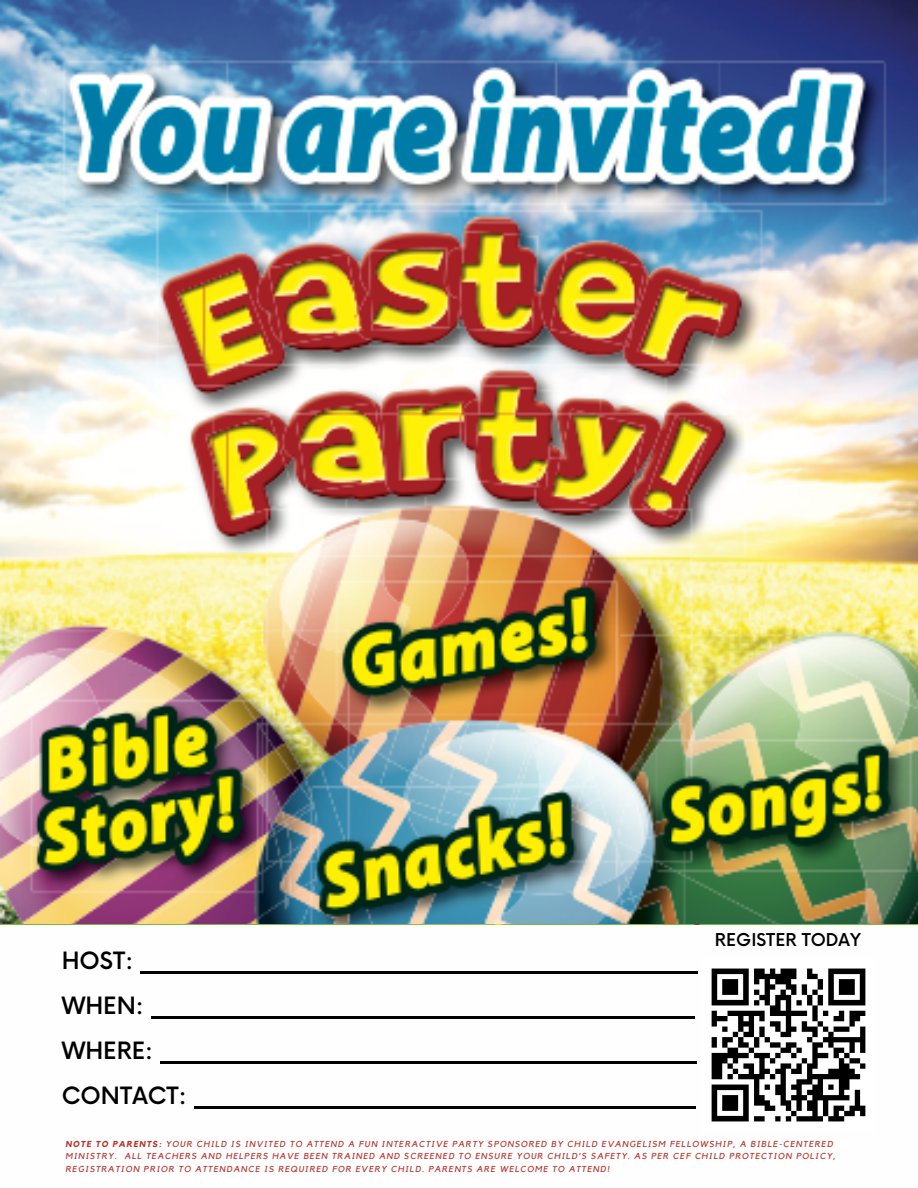
<style>
.page{position:relative;width:918px;height:1188px;background:#fff}
.page>*{position:absolute;margin:0;border:0;box-sizing:border-box;transform-origin:0 0}
.t1{font:500 23.25px "Now";color:#000}
.t2{font:500 17.25px "Now";color:#000}
.t3{font:italic 8.55px/12.9px "Kollektif";letter-spacing:.12em;color:#b5312b}
.s1{font-weight:700}
</style>
<div class="page">
<img style="left:711px;top:968px;width:155px;height:154px">
<img style="left:0;top:0;width:918px;height:924px">
<hr style="left:140px;top:971px;width:558px;height:2px;background:#000">
<hr style="left:151px;top:1016px;width:543px;height:2px;background:#000">
<hr style="left:160px;top:1061px;width:537px;height:2px;background:#000">
<hr style="left:194px;top:1106px;width:501px;height:2px;background:#000">
<h1 class="t1" style="left:62px;top:948px;width:73px">HOST:</h1>
<h1 class="t1" style="left:62px;top:993px;width:83px">WHEN:</h1>
<h2 class="t1" style="left:62px;top:1038px;width:93px">WHERE:</h2>
<p class="t1" style="left:62px;top:1083px;width:126px">CONTACT:</p>
<h1 class="t2" style="left:715px;top:931px;width:148px">REGISTER TODAY</h1>
<h1 class="t3" style="left:66px;top:1137px;width:772px"><span class="s1">NOTE TO PARENTS:</span> YOUR CHILD IS INVITED TO ATTEND A FUN INTERACTIVE PARTY SPONSORED BY CHILD EVANGELISM FELLOWSHIP, A BIBLE-CENTERED<br>MINISTRY. ALL TEACHERS AND HELPERS HAVE BEEN TRAINED AND SCREENED TO ENSURE YOUR CHILD'S SAFETY. AS PER CEF CHILD PROTECTION POLICY,<br>REGISTRATION PRIOR TO ATTENDANCE IS REQUIRED FOR EVERY CHILD. PARENTS ARE WELCOME TO ATTEND!</h1>
</div>
